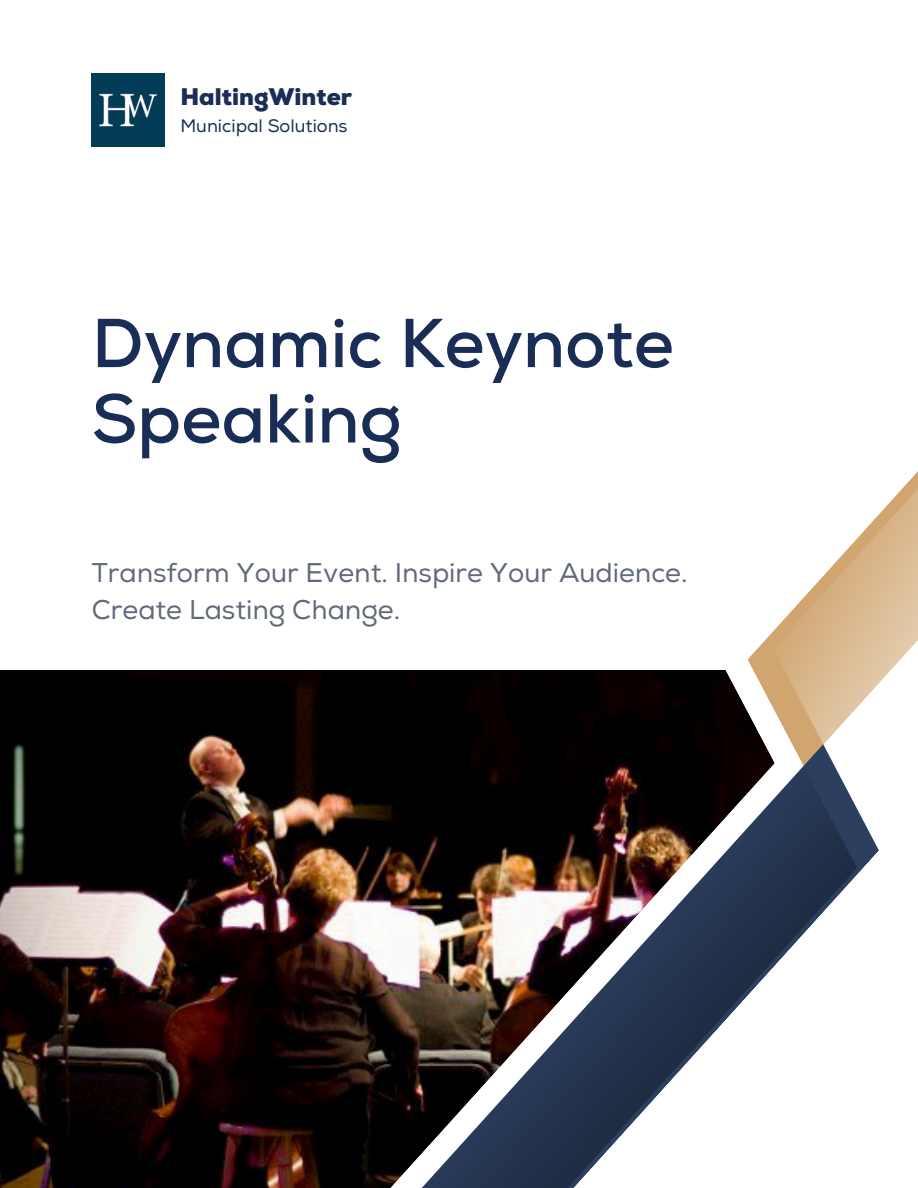
<style>
.page{position:relative;width:918px;height:1188px;background:#fff}
.page>*{position:absolute;margin:0;border:0;box-sizing:border-box;transform-origin:0 0}
.t1{font:700 69px/75.3px "Nexa";color:#1a2d57}
.t2{font:27px/37.2px "Nexa";color:#61697b}
.t3{font:900 24px "Nexa";color:#1a2d57}
.t4{font:18px "Nexa";color:#1a2d57}
</style>
<div class="page">
<img style="left:0;top:670px;width:356px;height:518px">
<svg style="left:356px;top:670px;width:340px;height:74px;background:#020000"></svg>
<div style="left:696px;top:670px;width:24px;height:74px;background:#040000"></div>
<svg style="left:720px;top:471px;width:198px;height:273px"></svg>
<svg style="left:748px;top:472px;width:170px;height:272px"></svg>
<svg style="left:353px;top:744px;width:482px;height:22px;background:#1c1918"></svg>
<svg style="left:353px;top:766px;width:526px;height:422px"></svg>
<img style="left:92px;top:74px;width:73px;height:73px">
<h3 class="t3" style="left:180px;top:82px;width:173px">HaltingWinter</h3>
<p class="t4" style="left:180px;top:115px;width:169px">Municipal Solutions</p>
<h1 class="t1" style="left:92px;top:308px;width:584px">Dynamic Keynote<br>Speaking</h1>
<p class="t2" style="left:92px;top:555px;width:597px">Transform Your Event. Inspire Your Audience.<br>Create Lasting Change.</p>
</div>
